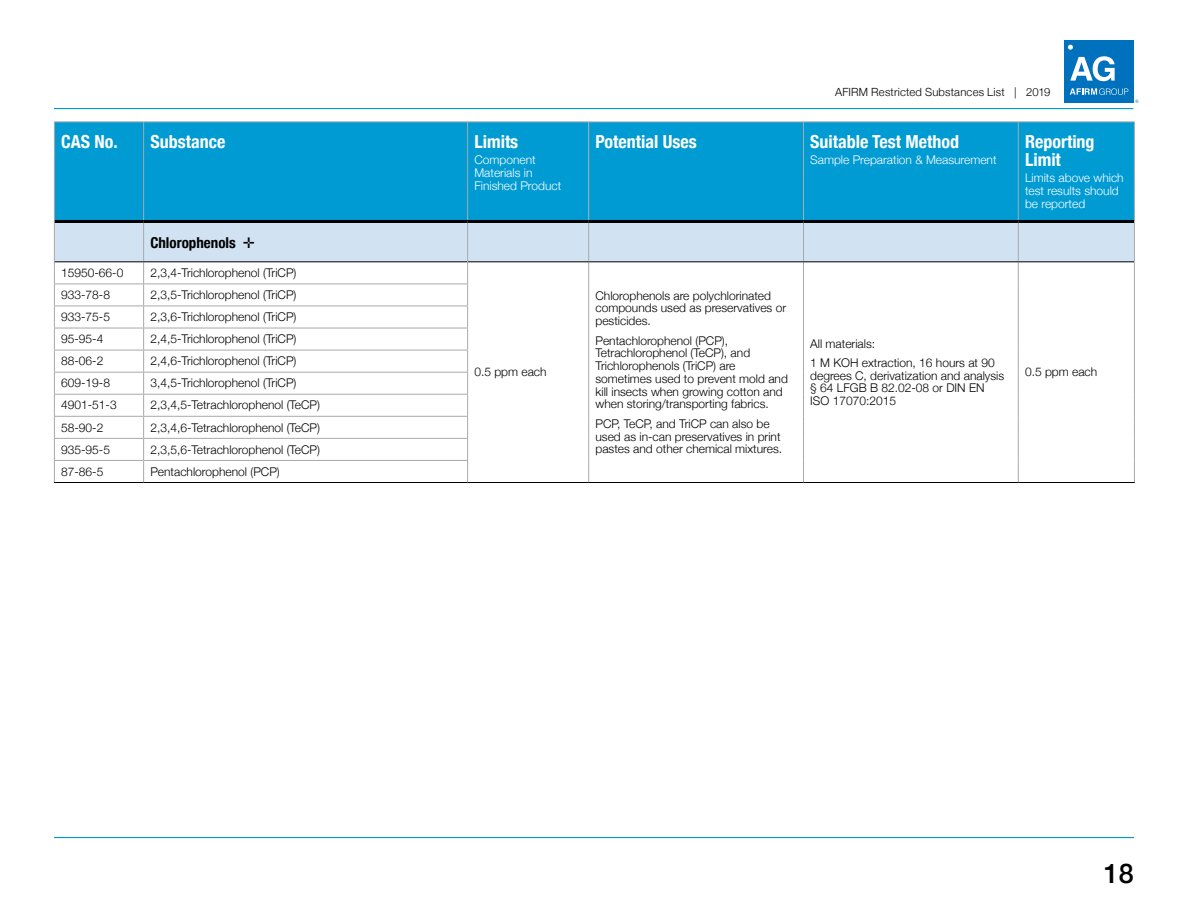
<style>
.page{position:relative;width:1188px;height:918px;background:#fff}
.page>*{position:absolute;margin:0;border:0;box-sizing:border-box;transform-origin:0 0}
.t1{font:500 27px "Helvetica Neue";color:#000}
.t2{font:700 condensed 18px/18px "Helvetica Neue";color:#fff}
.t3{font:700 condensed 15px "Helvetica Neue";color:#000}
.t4{font:300 12px/12.8px "Helvetica Neue";color:#000}
.t5{font:300 12px/12.8px "Helvetica Neue";color:#fff}
.t6{font:300 11.25px "Helvetica Neue";letter-spacing:.015em;color:#000}
</style>
<div class="page">
<hr style="left:54px;top:837px;width:1080px;height:1px;background:#009bd2">
<hr style="left:54px;top:108px;width:1079px;height:1px;background:#009bd2">
<div style="left:1064px;top:40px;width:70px;height:63px;background:#0071bd"></div>
<svg style="left:1068px;top:45px;width:5px;height:5px"></svg>
<svg style="left:1070px;top:56px;width:45px;height:25px"></svg>
<svg style="left:1070px;top:88px;width:58px;height:7px"></svg>
<div style="left:55px;top:123px;width:1079px;height:97px;background:#009bd2"></div>
<div style="left:589px;top:122px;width:215px;height:99px;background:#009bd2"></div>
<div style="left:55px;top:223px;width:1079px;height:38px;background:#d1e3f3"></div>
<hr style="left:143px;top:122px;width:1px;height:98px;background:#a7a9ac">
<hr style="left:467px;top:122px;width:1px;height:98px;background:#a7a9ac">
<hr style="left:588px;top:122px;width:1px;height:98px;background:#a7a9ac">
<hr style="left:803px;top:122px;width:1px;height:98px;background:#a7a9ac">
<hr style="left:143px;top:223px;width:1px;height:38px;background:#a7a9ac">
<hr style="left:803px;top:223px;width:1px;height:38px;background:#a7a9ac">
<svg style="left:143px;top:262px;width:1px;height:220px"></svg>
<svg style="left:803px;top:262px;width:1px;height:220px"></svg>
<hr style="left:1018px;top:122px;width:1px;height:98px;background:#a7a9ac">
<hr style="left:1134px;top:122px;width:1px;height:99px;background:#a7a9ac">
<hr style="left:54px;top:122px;width:90px;height:1px;background:#a7a9ac">
<hr style="left:54px;top:122px;width:1px;height:99px;background:#a7a9ac">
<hr style="left:144px;top:122px;width:324px;height:1px;background:#a7a9ac">
<hr style="left:468px;top:122px;width:121px;height:1px;background:#a7a9ac">
<hr style="left:589px;top:122px;width:215px;height:1px;background:#a7a9ac">
<hr style="left:804px;top:122px;width:214px;height:1px;background:#a7a9ac">
<hr style="left:1018px;top:122px;width:117px;height:1px;background:#a7a9ac">
<hr style="left:54px;top:221px;width:1px;height:41px;background:#a7a9ac">
<hr style="left:1018px;top:223px;width:1px;height:38px;background:#a7a9ac">
<hr style="left:1134px;top:221px;width:1px;height:41px;background:#a7a9ac">
<svg style="left:1018px;top:262px;width:1px;height:220px"></svg>
<svg style="left:1134px;top:262px;width:1px;height:220px"></svg>
<hr style="left:54px;top:460px;width:90px;height:1px;background:#a7a9ac">
<svg style="left:54px;top:262px;width:1px;height:220px"></svg>
<hr style="left:144px;top:460px;width:324px;height:1px;background:#a7a9ac">
<hr style="left:54px;top:284px;width:90px;height:1px;background:#a7a9ac">
<hr style="left:144px;top:284px;width:324px;height:1px;background:#a7a9ac">
<hr style="left:54px;top:306px;width:90px;height:1px;background:#a7a9ac">
<hr style="left:144px;top:306px;width:324px;height:1px;background:#a7a9ac">
<hr style="left:54px;top:328px;width:90px;height:1px;background:#a7a9ac">
<hr style="left:144px;top:328px;width:324px;height:1px;background:#a7a9ac">
<hr style="left:54px;top:350px;width:90px;height:1px;background:#a7a9ac">
<hr style="left:144px;top:350px;width:324px;height:1px;background:#a7a9ac">
<hr style="left:54px;top:372px;width:90px;height:1px;background:#a7a9ac">
<hr style="left:144px;top:372px;width:324px;height:1px;background:#a7a9ac">
<hr style="left:54px;top:394px;width:90px;height:1px;background:#a7a9ac">
<hr style="left:144px;top:394px;width:324px;height:1px;background:#a7a9ac">
<hr style="left:54px;top:416px;width:90px;height:1px;background:#a7a9ac">
<hr style="left:144px;top:416px;width:324px;height:1px;background:#a7a9ac">
<hr style="left:54px;top:438px;width:90px;height:1px;background:#a7a9ac">
<hr style="left:144px;top:438px;width:324px;height:1px;background:#a7a9ac">
<hr style="left:55px;top:261px;width:89px;height:1px;background:#000">
<hr style="left:144px;top:261px;width:323px;height:1px;background:#000">
<hr style="left:589px;top:261px;width:215px;height:1px;background:#000">
<hr style="left:804px;top:261px;width:214px;height:1px;background:#000">
<hr style="left:1018px;top:261px;width:116px;height:1px;background:#000">
<hr style="left:588px;top:223px;width:1px;height:38px;background:#a7a9ac">
<svg style="left:588px;top:262px;width:1px;height:220px"></svg>
<hr style="left:55px;top:220px;width:89px;height:3px;background:#000">
<hr style="left:144px;top:220px;width:324px;height:3px;background:#000">
<hr style="left:468px;top:220px;width:121px;height:3px;background:#000">
<hr style="left:589px;top:220px;width:215px;height:3px;background:#000">
<hr style="left:804px;top:220px;width:214px;height:3px;background:#000">
<hr style="left:1018px;top:220px;width:116px;height:3px;background:#000">
<hr style="left:468px;top:261px;width:121px;height:1px;background:#000">
<hr style="left:54px;top:482px;width:90px;height:1px;background:#000">
<hr style="left:144px;top:482px;width:324px;height:1px;background:#000">
<hr style="left:468px;top:482px;width:121px;height:1px;background:#000">
<hr style="left:589px;top:482px;width:215px;height:1px;background:#000">
<hr style="left:804px;top:482px;width:214px;height:1px;background:#000">
<hr style="left:1018px;top:482px;width:117px;height:1px;background:#000">
<hr style="left:467px;top:223px;width:1px;height:39px;background:#a7a9ac">
<svg style="left:467px;top:262px;width:1px;height:220px"></svg>
<h2 class="t2" style="left:61px;top:132px;width:58px">CAS No.</h2>
<h2 class="t2" style="left:150px;top:132px;width:76px">Substance</h2>
<h2 class="t2" style="left:474px;top:132px;width:45px">Limits</h2>
<p class="t5" style="left:474px;top:153px;width:88px">Component<br>Materials in<br>Finished Product</p>
<p class="t3" style="left:150px;top:231px;width:106px">Chlorophenols ✛</p>
<p class="t4" style="left:61px;top:266px;width:64px">15950-66-0</p>
<p class="t4" style="left:150px;top:266px;width:148px">2,3,4-Trichlorophenol (TriCP)</p>
<p class="t4" style="left:61px;top:288px;width:50px">933-78-8</p>
<p class="t4" style="left:150px;top:288px;width:148px">2,3,5-Trichlorophenol (TriCP)</p>
<p class="t4" style="left:61px;top:310px;width:50px">933-75-5</p>
<p class="t4" style="left:150px;top:310px;width:148px">2,3,6-Trichlorophenol (TriCP)</p>
<p class="t4" style="left:61px;top:332px;width:44px">95-95-4</p>
<p class="t4" style="left:150px;top:332px;width:148px">2,4,5-Trichlorophenol (TriCP)</p>
<p class="t4" style="left:61px;top:354px;width:44px">88-06-2</p>
<p class="t4" style="left:150px;top:354px;width:148px">2,4,6-Trichlorophenol (TriCP)</p>
<p class="t4" style="left:61px;top:376px;width:50px">609-19-8</p>
<p class="t4" style="left:150px;top:376px;width:148px">3,4,5-Trichlorophenol (TriCP)</p>
<p class="t4" style="left:61px;top:398px;width:57px">4901-51-3</p>
<p class="t4" style="left:150px;top:398px;width:171px">2,3,4,5-Tetrachlorophenol (TeCP)</p>
<p class="t4" style="left:61px;top:420px;width:44px">58-90-2</p>
<p class="t4" style="left:150px;top:420px;width:171px">2,3,4,6-Tetrachlorophenol (TeCP)</p>
<p class="t4" style="left:61px;top:442px;width:50px">935-95-5</p>
<p class="t4" style="left:150px;top:442px;width:171px">2,3,5,6-Tetrachlorophenol (TeCP)</p>
<p class="t4" style="left:61px;top:464px;width:44px">87-86-5</p>
<p class="t4" style="left:150px;top:464px;width:131px">Pentachlorophenol (PCP)</p>
<p class="t4" style="left:474px;top:365px;width:74px">0.5 ppm each</p>
<p class="t6" style="left:835px;top:83px;width:217px">AFIRM Restricted Substances List | 2019</p>
<h2 class="t2" style="left:595px;top:132px;width:103px">Potential Uses</h2>
<h2 class="t2" style="left:810px;top:132px;width:150px">Suitable Test Method</h2>
<p class="t5" style="left:810px;top:153px;width:188px">Sample Preparation &amp; Measurement</p>
<h2 class="t2" style="left:1025px;top:132px;width:71px">Reporting<br>Limit</h2>
<p class="t5" style="left:1025px;top:171px;width:100px">Limits above which test results should be reported</p>
<p class="t4" style="left:595px;top:288px;width:192px">Chlorophenols are polychlorinated compounds used as preservatives or pesticides.</p>
<p class="t4" style="left:595px;top:333px;width:194px">Pentachlorophenol (PCP), Tetrachlorophenol (TeCP), and Trichlorophenols (TriCP) are sometimes used to prevent mold and kill insects when growing cotton and when storing/transporting fabrics.</p>
<p class="t4" style="left:595px;top:416px;width:188px">PCP, TeCP, and TriCP can also be used as in-can preservatives in print pastes and other chemical mixtures.</p>
<p class="t4" style="left:810px;top:333px;width:186px;line-height:19.5px">All materials:<br>1 M KOH extraction, 16 hours at 90</p>
<p class="t4" style="left:810px;top:368px;width:196px">degrees C, derivatization and analysis § 64 LFGB B 82.02-08 or DIN EN<br>ISO 17070:2015</p>
<p class="t4" style="left:1025px;top:365px;width:74px">0.5 ppm each</p>
<h1 class="t1" style="left:1104px;top:852px;width:32px">18</h1>
</div>
